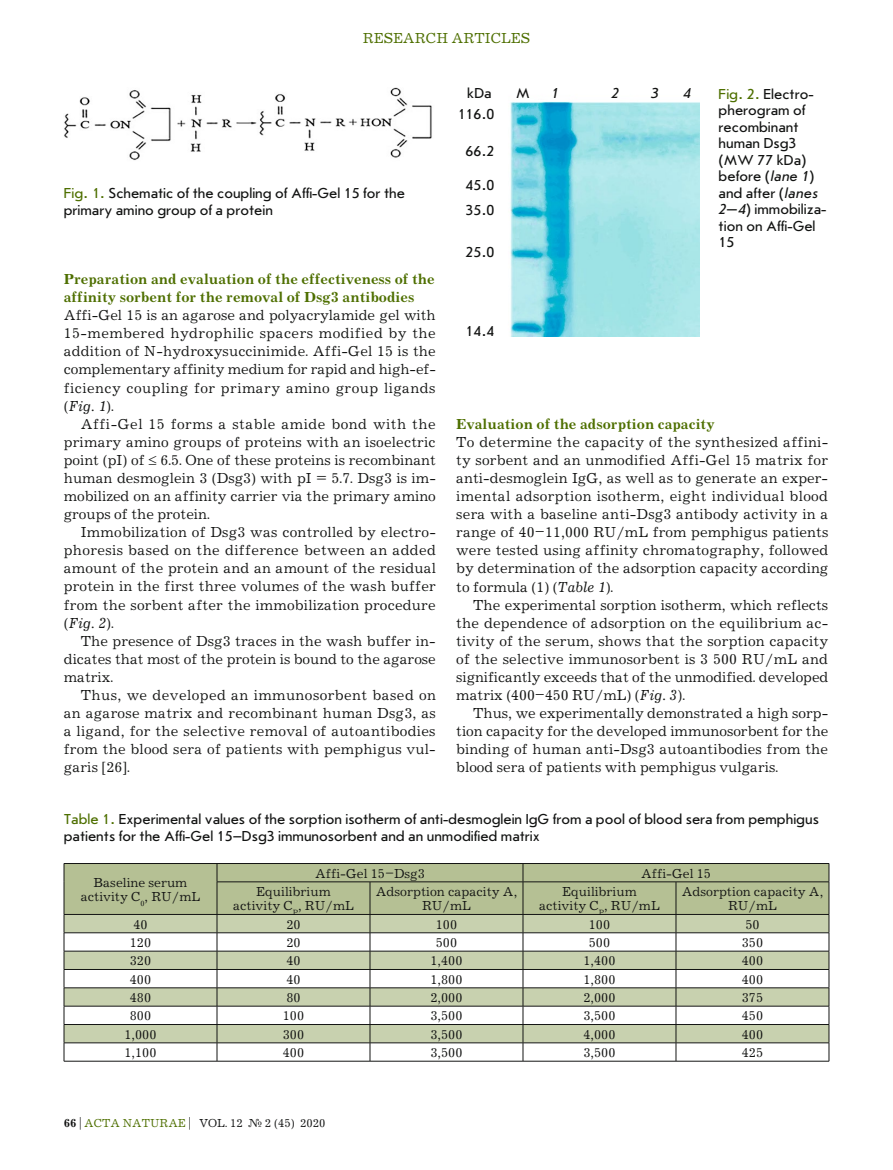
<style>
.page{position:relative;width:893px;height:1170px;background:#fff}
.page>*{position:absolute;margin:0;border:0;box-sizing:border-box;transform-origin:0 0}
.t1{font:15px/18px "Journal C";color:#131413;text-align:justify}
.t2{font:15px/16.5px "Journal Sans C";color:#131413}
.t3{font:700 15px/18px "Journal C";color:#4e6f00}
.t4{font:15px "Journal C";color:#4e6f00}
.t5{font:italic 15px "Journal Sans C";color:#131413}
.t6{font:13.5px/14.2px "Journal C";color:#131413;text-align:center}
.t7{font:12px "Journal C";color:#131413}
.s1{color:#4e6f00}
.s2{font-style:italic}
.s3{font-weight:700}
</style>
<div class="page">
<img style="left:64px;top:87px;width:368px;height:74px">
<img style="left:510px;top:101px;width:189px;height:235px">
<svg style="left:64px;top:863px;width:766px;height:197px"></svg>
<hr style="left:64px;top:1060px;width:153px;height:1px;background:#131413">
<hr style="left:217px;top:1060px;width:153px;height:1px;background:#131413">
<hr style="left:370px;top:1060px;width:153px;height:1px;background:#131413">
<hr style="left:523px;top:1060px;width:153px;height:1px;background:#131413">
<hr style="left:676px;top:1060px;width:153px;height:1px;background:#131413">
<p class="t4" style="left:363px;top:31px;width:169px">RESEARCH ARTICLES</p>
<p class="t2" style="left:64px;top:185px;width:343px"><span class="s1">Fig. 1.</span> Schematic of the coupling of Affi-Gel 15 for the primary amino group of a protein</p>
<p class="t2" style="left:467px;top:85px;width:26px">kDa</p>
<p class="t2" style="left:516px;top:85px;width:15px">M</p>
<p class="t5" style="left:551px;top:86px;width:9px">1</p>
<p class="t5" style="left:611px;top:86px;width:9px">2</p>
<p class="t5" style="left:650px;top:86px;width:9px">3</p>
<p class="t5" style="left:683px;top:86px;width:10px">4</p>
<p class="t2" style="left:458px;top:106px;width:38px">116.0</p>
<p class="t2" style="left:466px;top:143px;width:30px">66.2</p>
<p class="t2" style="left:466px;top:173px;width:30px;line-height:25px">45.0<br>35.0</p>
<p class="t2" style="left:466px;top:244px;width:30px">25.0</p>
<p class="t2" style="left:719px;top:86px;width:109px"><span class="s1">Fig. 2.</span> Electro&shy;pherogram of recombinant human Dsg3 (MW 77 kDa) before (<span class="s2">lane 1</span>) and after (<span class="s2">lanes<br>2–4</span>) immobiliza&shy;tion on Affi-Gel<br>15</p>
<p class="t3" style="left:64px;top:270px;width:373px">Preparation and evaluation of the effectiveness of the affinity sorbent for the removal of Dsg3 antibodies</p>
<p class="t1" style="left:64px;top:307px;width:374px">Affi-Gel 15 is an agarose and polyacrylamide gel with 15-membered hydrophilic spacers modified by the addition of N-hydroxysuccinimide. Affi-Gel 15 is the complementary affinity medium for rapid and high-ef&shy;ficiency coupling for primary amino group ligands (<span class="s2">Fig. 1</span>).</p>
<p class="t1" style="left:64px;top:415px;width:374px;text-indent:17px">Affi-Gel 15 forms a stable amide bond with the primary amino groups of proteins with an isoelectric point (pI) of ≤ 6.5. One of these proteins is recombinant human desmoglein 3 (Dsg3) with pI = 5.7. Dsg3 is im&shy;mobilized on an affinity carrier via the primary amino groups of the protein.</p>
<p class="t1" style="left:64px;top:524px;width:374px;text-indent:17px">Immobilization of Dsg3 was controlled by electro&shy;phoresis based on the difference between an added amount of the protein and an amount of the residual protein in the first three volumes of the wash buffer from the sorbent after the immobilization procedure (<span class="s2">Fig. 2</span>).</p>
<p class="t1" style="left:64px;top:632px;width:374px;text-indent:17px">The presence of Dsg3 traces in the wash buffer in&shy;dicates that most of the protein is bound to the agarose matrix.</p>
<p class="t1" style="left:64px;top:686px;width:374px;text-indent:17px">Thus, we developed an immunosorbent based on an agarose matrix and recombinant human Dsg3, as a ligand, for the selective removal of autoantibodies from the blood sera of patients with pemphigus vul&shy;garis [26].</p>
<p class="t2" style="left:466px;top:323px;width:30px">14.4</p>
<p class="t3" style="left:456px;top:415px;width:260px">Evaluation of the adsorption capacity</p>
<p class="t1" style="left:456px;top:433px;width:374px">To determine the capacity of the synthesized affini&shy;ty sorbent and an unmodified Affi-Gel 15 matrix for anti-desmoglein IgG, as well as to generate an exper&shy;imental adsorption isotherm, eight individual blood sera with a baseline anti-Dsg3 antibody activity in a range of 40–11,000 RU/mL from pemphigus patients were tested using affinity chromatography, followed by determination of the adsorption capacity according to formula (1) (<span class="s2">Table 1</span>).</p>
<p class="t1" style="left:456px;top:596px;width:374px;text-indent:17px">The experimental sorption isotherm, which reflects the dependence of adsorption on the equilibrium ac&shy;tivity of the serum, shows that the sorption capacity of the selective immunosorbent is 3 500 RU/mL and significantly exceeds that of the unmodified. developed matrix (400–450 RU/mL) (<span class="s2">Fig. 3</span>).</p>
<p class="t1" style="left:456px;top:704px;width:374px;text-indent:17px">Thus, we experimentally demonstrated a high sorp&shy;tion capacity for the developed immunosorbent for the binding of human anti-Dsg3 autoantibodies from the blood sera of patients with pemphigus vulgaris.</p>
<p class="t2" style="left:64px;top:811px;width:757px"><span class="s1">Table 1.</span> Experimental values of the sorption isotherm of anti-desmoglein IgG from a pool of blood sera from pemphigus patients for the Affi-Gel 15–Dsg3 immunosorbent and an unmodified matrix</p>
<p class="t6" style="left:81px;top:875px;width:121px">Baseline serum activity C<sub>0</sub>, RU/mL</p>
<p class="t6" style="left:315px;top:866px;width:111px">Affi-Gel 15–Dsg3</p>
<p class="t6" style="left:641px;top:866px;width:71px">Affi-Gel 15</p>
<p class="t6" style="left:233px;top:884px;width:122px">Equilibrium activity C<sub>P</sub>, RU/mL</p>
<p class="t6" style="left:376px;top:884px;width:143px">Adsorption capacity A,<br>RU/mL</p>
<p class="t6" style="left:539px;top:884px;width:122px">Equilibrium activity C<sub>P</sub>, RU/mL</p>
<p class="t6" style="left:682px;top:884px;width:143px">Adsorption capacity A,<br>RU/mL</p>
<p class="t6" style="left:133px;top:917px;width:16px">40</p>
<p class="t6" style="left:286px;top:917px;width:16px">20</p>
<p class="t6" style="left:436px;top:917px;width:23px">100</p>
<p class="t6" style="left:589px;top:917px;width:23px">100</p>
<p class="t6" style="left:745px;top:917px;width:16px">50</p>
<p class="t6" style="left:130px;top:935px;width:23px">120</p>
<p class="t6" style="left:286px;top:935px;width:16px">20</p>
<p class="t6" style="left:436px;top:935px;width:23px">500</p>
<p class="t6" style="left:589px;top:935px;width:23px">500</p>
<p class="t6" style="left:742px;top:935px;width:23px">350</p>
<p class="t6" style="left:130px;top:954px;width:23px">320</p>
<p class="t6" style="left:286px;top:954px;width:16px">40</p>
<p class="t6" style="left:430px;top:954px;width:33px">1,400</p>
<p class="t6" style="left:583px;top:954px;width:33px">1,400</p>
<p class="t6" style="left:742px;top:954px;width:23px">400</p>
<p class="t6" style="left:130px;top:972px;width:23px">400</p>
<p class="t6" style="left:286px;top:972px;width:16px">40</p>
<p class="t6" style="left:430px;top:972px;width:33px">1,800</p>
<p class="t6" style="left:583px;top:972px;width:33px">1,800</p>
<p class="t6" style="left:742px;top:972px;width:23px">400</p>
<p class="t6" style="left:130px;top:990px;width:23px">480</p>
<p class="t6" style="left:286px;top:990px;width:16px">80</p>
<p class="t6" style="left:430px;top:990px;width:33px">2,000</p>
<p class="t6" style="left:583px;top:990px;width:33px">2,000</p>
<p class="t6" style="left:742px;top:990px;width:23px">375</p>
<p class="t6" style="left:130px;top:1009px;width:23px">800</p>
<p class="t6" style="left:283px;top:1009px;width:23px">100</p>
<p class="t6" style="left:430px;top:1009px;width:33px">3,500</p>
<p class="t6" style="left:583px;top:1009px;width:33px">3,500</p>
<p class="t6" style="left:742px;top:1009px;width:23px">450</p>
<p class="t6" style="left:124px;top:1027px;width:33px">1,000</p>
<p class="t6" style="left:283px;top:1027px;width:23px">300</p>
<p class="t6" style="left:430px;top:1027px;width:33px">3,500</p>
<p class="t6" style="left:583px;top:1027px;width:33px">4,000</p>
<p class="t6" style="left:742px;top:1027px;width:23px">400</p>
<p class="t6" style="left:124px;top:1045px;width:33px">1,100</p>
<p class="t6" style="left:283px;top:1045px;width:23px">400</p>
<p class="t6" style="left:430px;top:1045px;width:33px">3,500</p>
<p class="t6" style="left:583px;top:1045px;width:33px">3,500</p>
<p class="t6" style="left:742px;top:1045px;width:23px">425</p>
<p class="t7" style="left:64px;top:1116px;width:263px"><span class="s3">66</span> | <span class="s1">ACTA NATURAE</span> | VOL. 12 № 2 (45) 2020</p>
</div>
